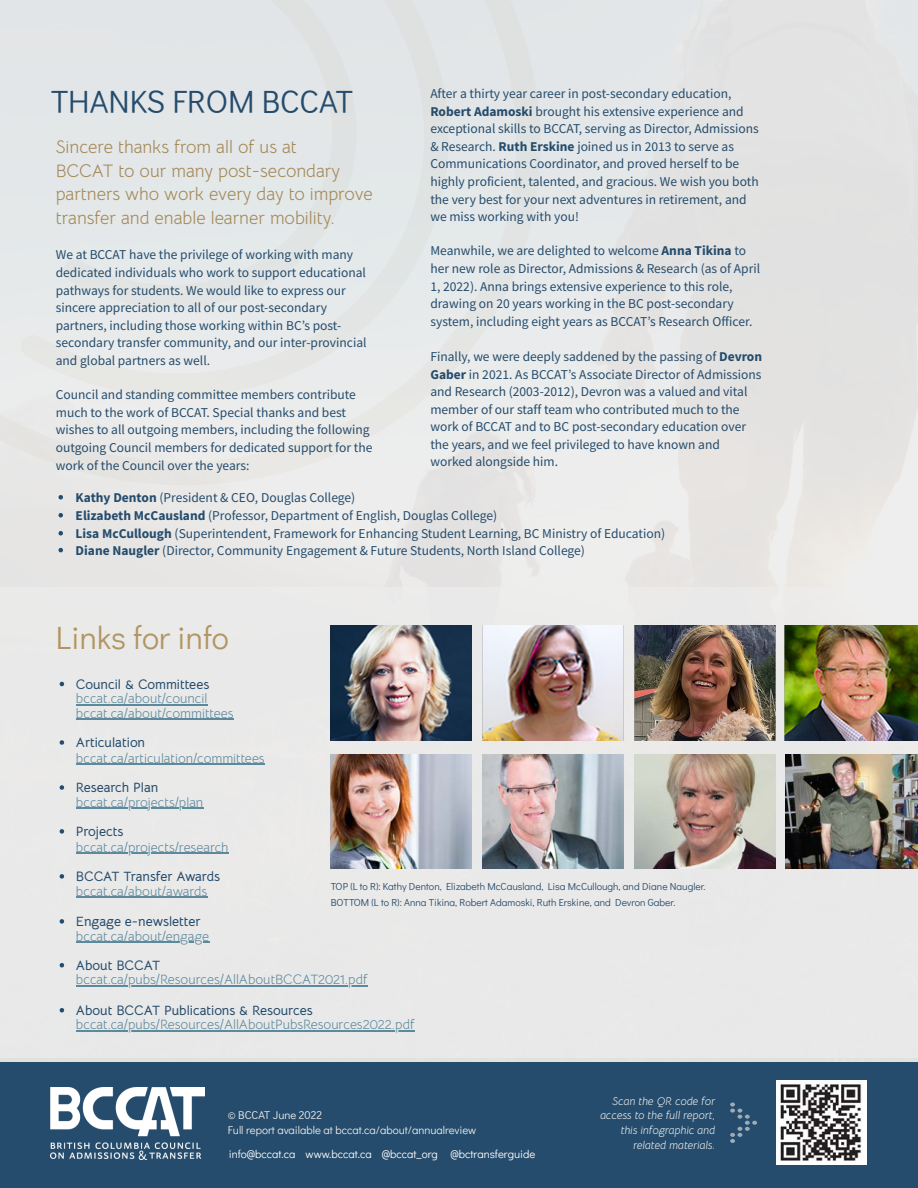
<style>
.page{position:relative;width:918px;height:1188px;background:#fff}
.page>*{position:absolute;margin:0;border:0;box-sizing:border-box;transform-origin:0 0}
.t1{font:32.1px "Didact Gothic";color:#254c6c}
.t2{font:32.1px "Didact Gothic";color:#b29562}
.t3{font:18px/23.7px "Bellota Text";color:#a38857}
.t4{font:13.5px/17.7px "Source Sans Pro";color:#254c6c}
.t5{font:13.5px/14.7px "Bellota Text";color:#5c899c}
.t6{font:italic 11.25px/14.7px "Bellota Text";color:#eee;text-align:right}
.t7{font:11.25px "Didact Gothic";color:#eee}
.t8{font:11.25px "Didact Gothic";color:#fff}
.t9{font:10.2px "Didact Gothic";color:#254c6c}
.s1{font-weight:700}
.s2{font-weight:700;color:#254c6c}
</style>
<div class="page">
<div style="left:0;top:0;width:673px;height:587px;background:#e5e7e9"></div>
<div style="left:0;top:587px;width:918px;height:471px;background:#eee"></div>
<img style="left:483px;top:755px;width:140px;height:113px">
<img style="left:634px;top:755px;width:141px;height:113px">
<img style="left:785px;top:755px;width:133px;height:113px">
<img style="left:331px;top:755px;width:140px;height:113px">
<img style="left:483px;top:626px;width:140px;height:114px">
<img style="left:634px;top:626px;width:141px;height:114px">
<img style="left:784px;top:626px;width:134px;height:114px">
<img style="left:331px;top:626px;width:140px;height:114px">
<svg style="left:58px;top:495px;width:5px;height:5px"></svg>
<svg style="left:58px;top:513px;width:5px;height:5px"></svg>
<svg style="left:58px;top:531px;width:5px;height:5px"></svg>
<svg style="left:58px;top:548px;width:5px;height:4px"></svg>
<svg style="left:60px;top:682px;width:4px;height:4px"></svg>
<hr style="left:76px;top:704px;width:131px;height:1px;background:#5c899c">
<hr style="left:76px;top:719px;width:157px;height:1px;background:#5c899c">
<svg style="left:60px;top:740px;width:4px;height:5px"></svg>
<hr style="left:76px;top:764px;width:189px;height:1px;background:#5c899c">
<svg style="left:60px;top:785px;width:4px;height:5px"></svg>
<hr style="left:76px;top:808px;width:127px;height:1px;background:#5c899c">
<svg style="left:60px;top:829px;width:4px;height:5px"></svg>
<hr style="left:76px;top:853px;width:152px;height:1px;background:#5c899c">
<svg style="left:60px;top:874px;width:4px;height:5px"></svg>
<hr style="left:76px;top:897px;width:131px;height:1px;background:#5c899c">
<svg style="left:60px;top:919px;width:4px;height:5px"></svg>
<hr style="left:76px;top:942px;width:133px;height:1px;background:#5c899c">
<svg style="left:60px;top:963px;width:4px;height:5px"></svg>
<hr style="left:76px;top:986px;width:292px;height:1px;background:#5c899c">
<svg style="left:60px;top:1008px;width:4px;height:5px"></svg>
<hr style="left:76px;top:1030px;width:339px;height:2px;background:#5c899c">
<div style="left:0;top:1062px;width:918px;height:126px;background:#254c6c"></div>
<img style="left:51px;top:1088px;width:154px;height:72px">
<img style="left:776px;top:1080px;width:90px;height:84px">
<svg style="left:730px;top:1103px;width:27px;height:40px"></svg>
<p class="t1" style="left:51px;top:79px;width:304px">THANKS FROM BCCAT</p>
<p class="t3" style="left:56px;top:135px;width:319px">Sincere thanks from all of us at<br>BCCAT to our many post-secondary partners who work every day to improve transfer and enable learner mobility.</p>
<p class="t4" style="left:56px;top:245px;width:312px">We at BCCAT have the privilege of working with many dedicated individuals who work to support educational pathways for students. We would like to express our sincere appreciation to all of our post-secondary partners, including those working within BC’s post&shy;secondary transfer community, and our inter-provincial and global partners as well.</p>
<p class="t4" style="left:56px;top:386px;width:318px">Council and standing committee members contribute much to the work of BCCAT. Special thanks and best wishes to all outgoing members, including the following outgoing Council members for dedicated support for the work of the Council over the years:</p>
<p class="t4" style="left:430px;top:84px;width:330px">After a thirty year career in post-secondary education, <span class="s1">Robert Adamoski</span> brought his extensive experience and exceptional skills to BCCAT, serving as Director, Admissions &amp; Research. <span class="s1">Ruth Erskine</span> joined us in 2013 to serve as Communications Coordinator, and proved herself to be highly proficient, talented, and gracious. We wish you both the very best for your next adventures in retirement, and we miss working with you!</p>
<p class="t4" style="left:430px;top:242px;width:331px">Meanwhile, we are delighted to welcome <span class="s1">Anna Tikina</span> to her new role as Director, Admissions &amp; Research (as of April 1, 2022). Anna brings extensive experience to this role, drawing on 20 years working in the BC post-secondary system, including eight years as BCCAT’s Research Officer.</p>
<p class="t4" style="left:430px;top:348px;width:333px">Finally, we were deeply saddened by the passing of <span class="s1">Devron Gaber</span> in 2021. As BCCAT’s Associate Director of Admissions and Research (2003-2012), Devron was a valued and vital member of our staff team who contributed much to the work of BCCAT and to BC post-secondary education over the years, and we feel privileged to have known and worked alongside him.</p>
<p class="t4" style="left:76px;top:488px;width:281px"><span class="s1">Kathy Denton</span> (President &amp; CEO, Douglas College)</p>
<p class="t4" style="left:76px;top:506px;width:423px"><span class="s1">Elizabeth McCausland</span> (Professor, Department of English, Douglas College)</p>
<p class="t4" style="left:76px;top:524px;width:591px"><span class="s1">Lisa McCullough</span> (Superintendent, Framework for Enhancing Student Learning, BC Ministry of Education)</p>
<p class="t4" style="left:76px;top:541px;width:511px"><span class="s1">Diane Naugler</span> (Director, Community Engagement &amp; Future Students, North Island College)</p>
<p class="t2" style="left:56px;top:616px;width:174px">Links for info</p>
<p class="t5" style="left:76px;top:677px;width:159px"><span class="s2">Council &amp; Committees </span>bccat.ca/about/council bccat.ca/about/committees</p>
<p class="t5" style="left:76px;top:735px;width:190px;line-height:15.8px"><span class="s2">Articulation </span>bccat.ca/articulation/committees</p>
<p class="t5" style="left:76px;top:780px;width:129px"><span class="s2">Research Plan </span>bccat.ca/projects/plan</p>
<p class="t5" style="left:76px;top:823px;width:154px;line-height:15.8px"><span class="s2">Projects </span>bccat.ca/projects/research</p>
<p class="t5" style="left:76px;top:869px;width:146px"><span class="s2">BCCAT Transfer Awards </span>bccat.ca/about/awards</p>
<p class="t5" style="left:76px;top:914px;width:135px"><span class="s2">Engage e-newsletter </span>bccat.ca/about/engage</p>
<p class="t5" style="left:76px;top:958px;width:293px"><span class="s2">About BCCAT </span>bccat.ca/pubs/Resources/AllAboutBCCAT2021.pdf</p>
<p class="t5" style="left:76px;top:1003px;width:340px"><span class="s2">About BCCAT Publications &amp; Resources </span>bccat.ca/pubs/Resources/AllAboutPubsResources2022.pdf</p>
<p class="t9" style="left:331px;top:879px;width:376px">TOP (L to R): Kathy Denton, Elizabeth McCausland, Lisa McCullough, and Diane Naugler.</p>
<p class="t9" style="left:331px;top:895px;width:346px">BOTTOM (L to R): Anna Tikina, Robert Adamoski, Ruth Erskine, and Devron Gaber.</p>
<p class="t7" style="left:228px;top:1108px;width:96px">© BCCAT June 2022</p>
<p class="t7" style="left:228px;top:1122px;width:250px">Full report available at bccat.ca/about/annualreview</p>
<p class="t8" style="left:229px;top:1146px;width:308px">info@bccat.ca www.bccat.ca @bccat_org @bctransferguide</p>
<p class="t6" style="left:612px;top:1094px;width:104px">Scan the QR code for</p>
<p class="t6" style="left:600px;top:1108px;width:117px">access to the full report,</p>
<p class="t6" style="left:621px;top:1123px;width:96px">this infographic and related materials.</p>
</div>
